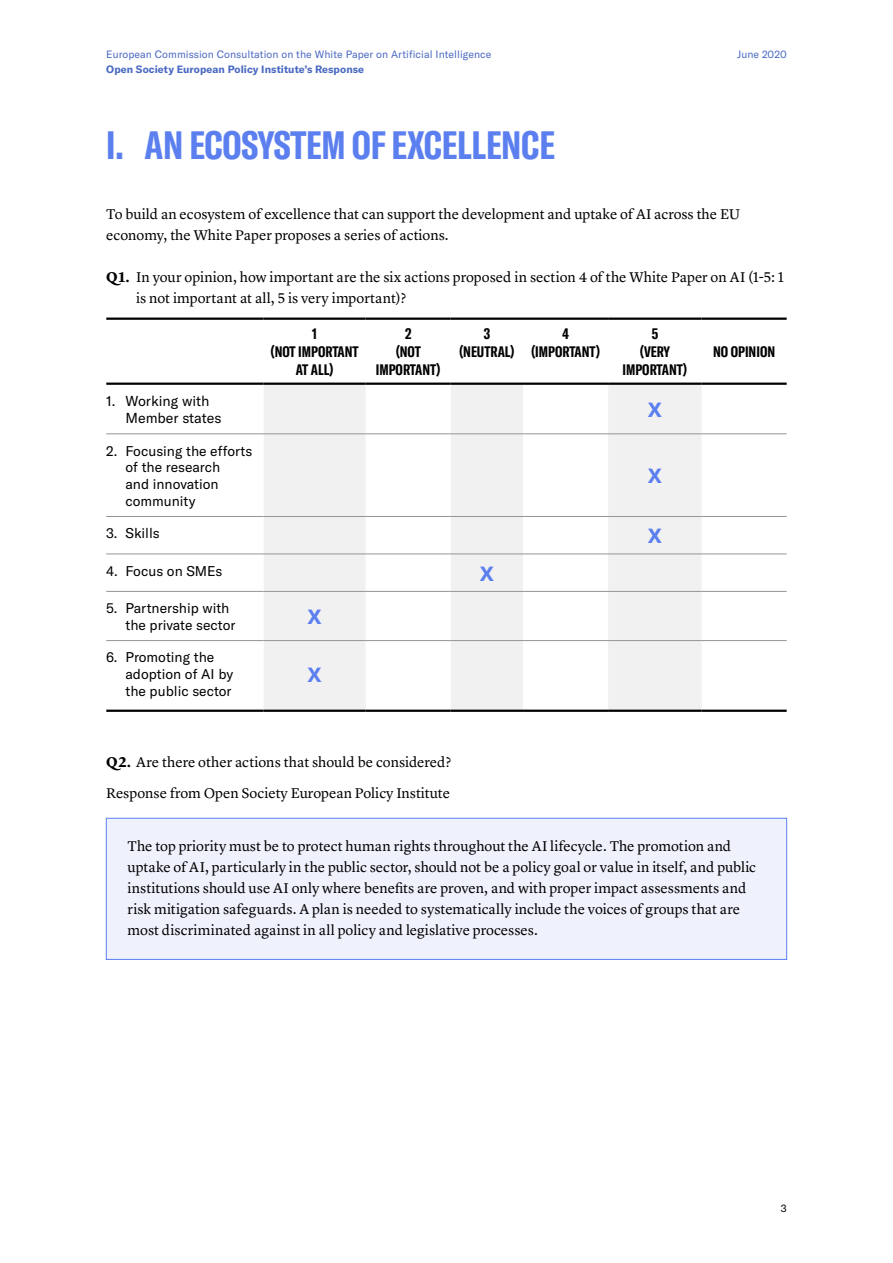
<style>
.page{position:relative;width:893px;height:1263px;background:#fff}
.page>*{position:absolute;margin:0;border:0;box-sizing:border-box;transform-origin:0 0}
.t1{font:700 extra-condensed 39px "GT America";letter-spacing:-.005em;color:#5b7fef}
.t2{font:700 20.25px "GT America";color:#5b7fef}
.t3{font:700 extra-condensed 15px/18px "GT America";color:#000;text-align:center}
.t4{font:14.7px/21px "Lyon Text";color:#000}
.t5{font:14.25px/17.1px "GT America";color:#000}
.t6{font:13.95px/16.8px "GT America";color:#000}
.t7{font:10.5px "GT America";letter-spacing:.005em;color:#4a69c2}
.t8{font:700 10.5px "GT America";letter-spacing:.005em;color:#4a69c2}
.t9{font:10.5px "GT America";color:#000}
.s1{font-weight:700}
</style>
<div class="page">
<div style="left:106px;top:818px;width:681px;height:142px;background:#eff2fd;border:1px solid #5b7fef"></div>
<svg style="left:264px;top:385px;width:438px;height:325px;fill:#f1f1f2"></svg>
<hr style="left:106px;top:318px;width:158px;height:2px;background:#000">
<hr style="left:264px;top:318px;width:102px;height:2px;background:#000">
<hr style="left:366px;top:318px;width:85px;height:2px;background:#000">
<hr style="left:451px;top:318px;width:72px;height:2px;background:#000">
<hr style="left:523px;top:318px;width:85px;height:2px;background:#000">
<hr style="left:608px;top:318px;width:94px;height:2px;background:#000">
<hr style="left:702px;top:318px;width:85px;height:2px;background:#000">
<hr style="left:106px;top:383px;width:158px;height:2px;background:#000">
<hr style="left:264px;top:383px;width:102px;height:2px;background:#000">
<hr style="left:366px;top:383px;width:85px;height:2px;background:#000">
<hr style="left:451px;top:383px;width:72px;height:2px;background:#000">
<hr style="left:523px;top:383px;width:85px;height:2px;background:#000">
<hr style="left:608px;top:383px;width:94px;height:2px;background:#000">
<hr style="left:702px;top:383px;width:85px;height:2px;background:#000">
<hr style="left:106px;top:433px;width:158px;height:1px;background:#939598">
<hr style="left:264px;top:433px;width:102px;height:1px;background:#939598">
<hr style="left:366px;top:433px;width:85px;height:1px;background:#939598">
<hr style="left:451px;top:433px;width:72px;height:1px;background:#939598">
<hr style="left:523px;top:433px;width:85px;height:1px;background:#939598">
<hr style="left:608px;top:433px;width:94px;height:1px;background:#939598">
<hr style="left:702px;top:433px;width:85px;height:1px;background:#939598">
<hr style="left:106px;top:516px;width:158px;height:1px;background:#939598">
<hr style="left:264px;top:516px;width:102px;height:1px;background:#939598">
<hr style="left:366px;top:516px;width:85px;height:1px;background:#939598">
<hr style="left:451px;top:516px;width:72px;height:1px;background:#939598">
<hr style="left:523px;top:516px;width:85px;height:1px;background:#939598">
<hr style="left:608px;top:516px;width:94px;height:1px;background:#939598">
<hr style="left:702px;top:516px;width:85px;height:1px;background:#939598">
<hr style="left:106px;top:554px;width:158px;height:1px;background:#939598">
<hr style="left:264px;top:554px;width:102px;height:1px;background:#939598">
<hr style="left:366px;top:554px;width:85px;height:1px;background:#939598">
<hr style="left:451px;top:554px;width:72px;height:1px;background:#939598">
<hr style="left:523px;top:554px;width:85px;height:1px;background:#939598">
<hr style="left:608px;top:554px;width:94px;height:1px;background:#939598">
<hr style="left:702px;top:554px;width:85px;height:1px;background:#939598">
<hr style="left:106px;top:591px;width:158px;height:1px;background:#939598">
<hr style="left:264px;top:591px;width:102px;height:1px;background:#939598">
<hr style="left:366px;top:591px;width:85px;height:1px;background:#939598">
<hr style="left:451px;top:591px;width:72px;height:1px;background:#939598">
<hr style="left:523px;top:591px;width:85px;height:1px;background:#939598">
<hr style="left:608px;top:591px;width:94px;height:1px;background:#939598">
<hr style="left:702px;top:591px;width:85px;height:1px;background:#939598">
<hr style="left:106px;top:640px;width:158px;height:1px;background:#939598">
<hr style="left:264px;top:640px;width:102px;height:1px;background:#939598">
<hr style="left:366px;top:640px;width:85px;height:1px;background:#939598">
<hr style="left:451px;top:640px;width:72px;height:1px;background:#939598">
<hr style="left:523px;top:640px;width:85px;height:1px;background:#939598">
<hr style="left:608px;top:640px;width:94px;height:1px;background:#939598">
<hr style="left:702px;top:640px;width:85px;height:1px;background:#939598">
<hr style="left:106px;top:710px;width:158px;height:2px;background:#000">
<hr style="left:264px;top:710px;width:102px;height:2px;background:#000">
<hr style="left:366px;top:710px;width:85px;height:2px;background:#000">
<hr style="left:451px;top:710px;width:72px;height:2px;background:#000">
<hr style="left:523px;top:710px;width:85px;height:2px;background:#000">
<hr style="left:608px;top:710px;width:94px;height:2px;background:#000">
<hr style="left:702px;top:710px;width:85px;height:2px;background:#000">
<p class="t7" style="left:106px;top:48px;width:387px">European Commission Consultation on the White Paper on Artificial Intelligence</p>
<p class="t7" style="left:737px;top:48px;width:51px">June 2020</p>
<p class="t8" style="left:106px;top:63px;width:259px">Open Society European Policy Institute’s Response</p>
<h1 class="t1" style="left:106px;top:121px;width:450px">I. AN ECOSYSTEM OF EXCELLENCE</h1>
<p class="t4" style="left:106px;top:202px;width:635px">To build an ecosystem of excellence that can support the development and uptake of AI across the EU economy, the White Paper proposes a series of actions.</p>
<p class="t4" style="left:136px;top:265px;width:649px;text-indent:-30px"><span class="s1">Q1.</span> In your opinion, how important are the six actions proposed in section 4 of the White Paper on AI (1-5: 1 is not important at all, 5 is very important)?</p>
<p class="t3" style="left:271px;top:325px;width:90px">1<br>(NOT IMPORTANT<br>AT ALL)</p>
<p class="t3" style="left:376px;top:325px;width:66px">2<br>(NOT<br>IMPORTANT)</p>
<p class="t3" style="left:459px;top:325px;width:57px">3 (NEUTRAL)</p>
<p class="t3" style="left:531px;top:325px;width:70px">4 (IMPORTANT)</p>
<p class="t3" style="left:622px;top:325px;width:66px">5<br>(VERY<br>IMPORTANT)</p>
<p class="t3" style="left:713px;top:343px;width:63px">NO OPINION</p>
<p class="t5" style="left:125px;top:392px;width:97px;text-indent:-19px">1. Working with<br>Member states</p>
<h2 class="t2" style="left:648px;top:397px;width:16px">X</h2>
<p class="t6" style="left:125px;top:442px;width:128px;text-indent:-19px">2. Focusing the efforts of the research<br>and innovation community</p>
<h2 class="t2" style="left:648px;top:463px;width:16px">X</h2>
<p class="t6" style="left:106px;top:525px;width:55px">3. Skills</p>
<h2 class="t2" style="left:648px;top:523px;width:16px">X</h2>
<p class="t6" style="left:106px;top:562px;width:118px">4. Focus on SMEs</p>
<h2 class="t2" style="left:480px;top:561px;width:16px">X</h2>
<p class="t6" style="left:125px;top:600px;width:112px;text-indent:-19px">5. Partnership with the private sector</p>
<h2 class="t2" style="left:308px;top:604px;width:16px">X</h2>
<p class="t6" style="left:125px;top:649px;width:109px;text-indent:-19px">6. Promoting the adoption of AI by the public sector</p>
<h2 class="t2" style="left:308px;top:662px;width:16px">X</h2>
<p class="t4" style="left:106px;top:745px;width:347px;line-height:31.5px"><span class="s1">Q2.</span> Are there other actions that should be considered?<br>Response from Open Society European Policy Institute</p>
<p class="t4" style="left:128px;top:834px;width:630px">The top priority must be to protect human rights throughout the AI lifecycle. The promotion and uptake of AI, particularly in the public sector, should not be a policy goal or value in itself, and public institutions should use AI only where benefits are proven, and with proper impact assessments and risk mitigation safeguards. A plan is needed to systematically include the voices of groups that are most discriminated against in all policy and legislative processes.</p>
<p class="t9" style="left:781px;top:1202px;width:7px">3</p>
</div>
